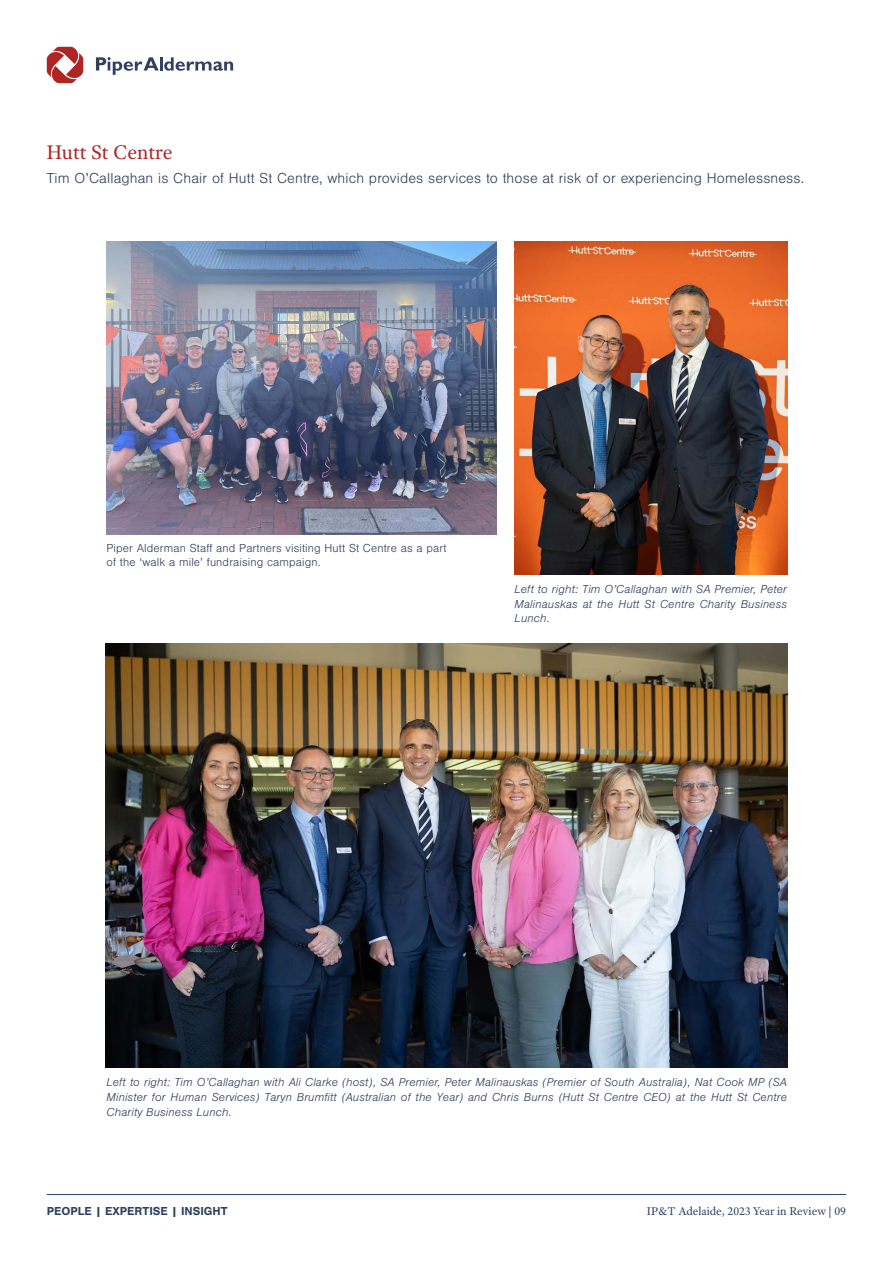
<style>
.page{position:relative;width:893px;height:1263px;background:#fff}
.page>*{position:absolute;margin:0;border:0;box-sizing:border-box;transform-origin:0 0}
.t1{font:21px "Adobe Text Pro";color:#b02424}
.t2{font:300 15px "Nimbus San";letter-spacing:.01em;color:#30405e}
.t3{font:italic 300 12px/14.7px "Nimbus San";letter-spacing:.01em;color:#30405e;text-align:justify}
.t4{font:300 12px/14.4px "Nimbus San";letter-spacing:.01em;color:#30405e}
.t5{font:12px "Adobe Text Pro";color:#30405e}
.t6{font:700 12px "Nimbus San";color:#30405e}
.s1{font-style:normal}
</style>
<div class="page">
<svg style="left:47px;top:47px;width:36px;height:36px"></svg>
<svg style="left:96px;top:57px;width:137px;height:18px"></svg>
<hr style="left:47px;top:1194px;width:799px;height:1px;background:#30405e">
<img style="left:515px;top:242px;width:272px;height:333px">
<img style="left:107px;top:242px;width:390px;height:292px">
<img style="left:106px;top:643px;width:681px;height:424px">
<h1 class="t1" style="left:47px;top:139px;width:127px">Hutt St Centre</h1>
<p class="t2" style="left:47px;top:170px;width:759px">Tim O’Callaghan is Chair of Hutt St Centre, which provides services to those at risk of or experiencing Homelessness.</p>
<p class="t4" style="left:107px;top:541px;width:341px">Piper Alderman Staff and Partners visiting Hutt St Centre as a part of the ‘walk a mile’ fundraising campaign.</p>
<p class="t3" style="left:515px;top:582px;width:274px">Left to right: Tim O’Callaghan with SA Premier, Peter Malinauskas at the Hutt St Centre Charity Business Lunch<span class="s1">.</span></p>
<p class="t3" style="left:107px;top:1075px;width:682px">Left to right: Tim O’Callaghan with Ali Clarke (host), SA Premier, Peter Malinauskas (Premier of South Australia), Nat Cook MP (SA Minister for Human Services) Taryn Brumfitt (Australian of the Year) and Chris Burns (Hutt St Centre CEO) at the Hutt St Centre Charity Business Lunch<span class="s1">.</span></p>
<p class="t6" style="left:47px;top:1204px;width:182px">PEOPLE | EXPERTISE | INSIGHT</p>
<p class="t5" style="left:647px;top:1204px;width:200px">IP&amp;T Adelaide, 2023 Year in Review | 09</p>
</div>
